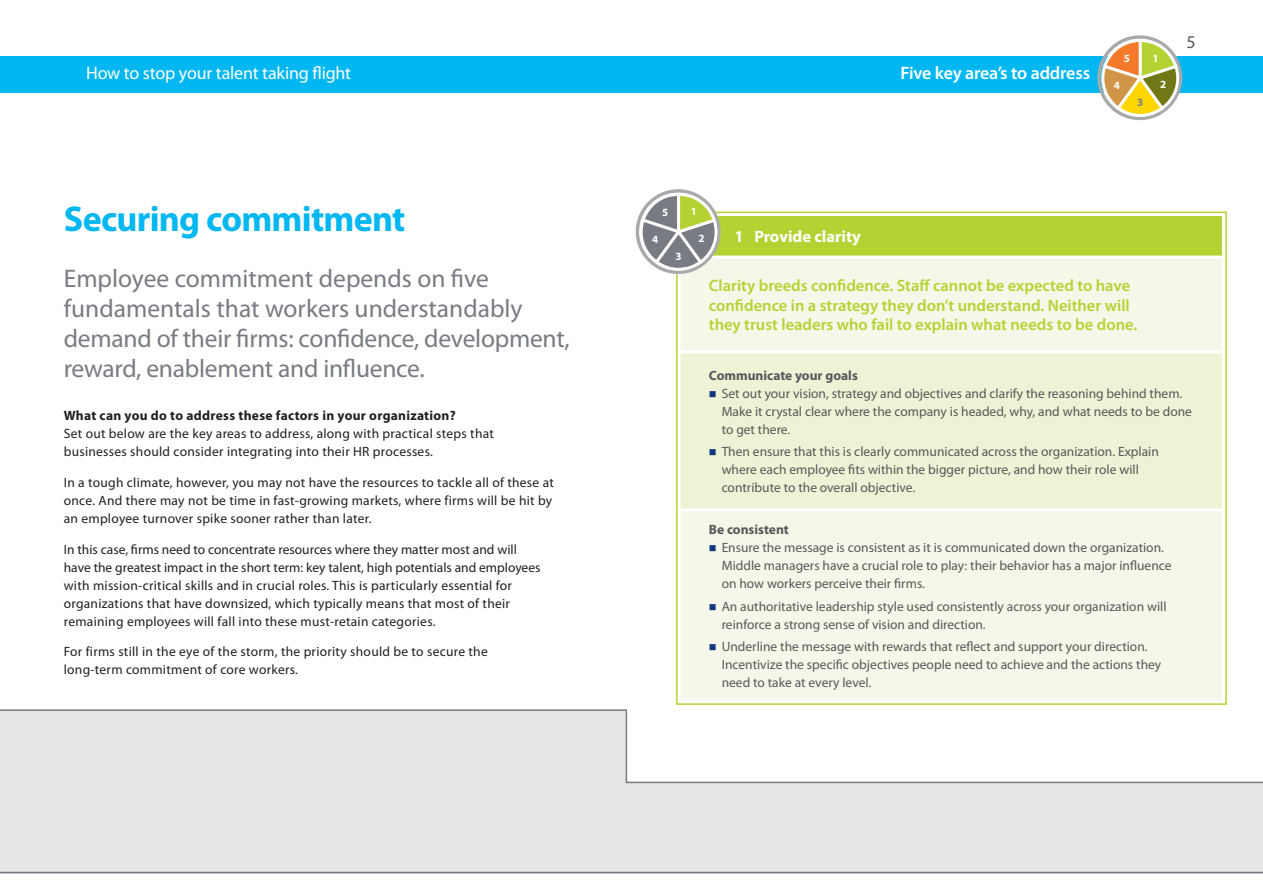
<style>
.page{position:relative;width:1263px;height:893px;background:#fff}
.page>*{position:absolute;margin:0;border:0;box-sizing:border-box;transform-origin:0 0}
.t1{font:700 36px "Myriad Pro";letter-spacing:-.02em;color:#00b7f1}
.t2{font:25.5px/30px "Myriad Pro";letter-spacing:-.005em;color:#787c82}
.t3{font:18px "Myriad Pro";letter-spacing:-.01em;color:#fff}
.t4{font:600 18px "Myriad Pro";letter-spacing:-.01em;color:#fff}
.t5{font:18px "Myriad Pro";color:#57585a}
.t6{font:600 16.5px/19.5px "Myriad Pro";color:#b4d333}
.t7{font:700 16.5px "Myriad Pro";color:#fff}
.t8{font:13.5px/18px "Myriad Pro";color:#57585a}
.t9{font:13.5px/18px "Myriad Pro";letter-spacing:.02em;color:#221f1f}
.t10{font:700 13.5px "Myriad Pro";letter-spacing:.02em;color:#221f1f}
.t11{font:700 13.5px "Myriad Pro";color:#57585a}
.t12{font:700 11.1px "Myriad";color:#fff}
.t13{font:700 11.1px "Myriad";color:#787c82}
.s1{color:#13387f}
</style>
<div class="page">
<div style="left:679px;top:215px;width:544px;height:42px;background:#b4d333"></div>
<div style="left:681px;top:259px;width:541px;height:441px;background:#f5f8e8"></div>
<div style="left:679px;top:352px;width:544px;height:158px;background:#edf3d4"></div>
<hr style="left:678px;top:213px;width:547px;height:3px;background:#fff">
<hr style="left:1222px;top:216px;width:3px;height:40px;background:#fff">
<hr style="left:678px;top:256px;width:547px;height:3px;background:#fff">
<hr style="left:678px;top:350px;width:547px;height:3px;background:#fff">
<hr style="left:678px;top:353px;width:3px;height:155px;background:#fff">
<hr style="left:1222px;top:353px;width:3px;height:155px;background:#fff">
<hr style="left:678px;top:508px;width:547px;height:3px;background:#fff">
<div style="left:676px;top:212px;width:551px;height:493px;border:2px solid #b4d333"></div>
<div style="left:0;top:56px;width:1263px;height:37px;background:#00b7f1"></div>
<svg style="left:0;top:709px;width:1263px;height:165px"></svg>
<svg style="left:638px;top:191px;width:81px;height:81px"></svg>
<div style="left:1097px;top:35px;width:85px;height:85px;border:3px solid #a7a9ab;border-radius:50%"></div>
<svg style="left:1100px;top:38px;width:81px;height:80px"></svg>
<h3 class="t3" style="left:86px;top:66px;width:267px">How to stop your talent taking flight</h3>
<h1 class="t1" style="left:64px;top:205px;width:343px">Securing commitment</h1>
<h2 class="t2" style="left:64px;top:265px;width:507px">Employee commitment depends on five fundamentals that workers understandably demand of their firms: confidence, development, reward, enablement and influence.</h2>
<p class="t10" style="left:64px;top:410px;width:393px">What can you do to address these factors in your organization?</p>
<p class="t9" style="left:64px;top:426px;width:432px">Set out below are the key areas to address, along with practical steps that businesses should consider integrating into their HR processes.</p>
<p class="t9" style="left:64px;top:474px;width:492px">In a tough climate, however, you may not have the resources to tackle all of these at once. And there may not be time in fast-growing markets, where firms will be hit by an employee turnover spike sooner rather than later.</p>
<p class="t9" style="left:64px;top:541px;width:478px">In this case, firms need to concentrate resources where they matter most and will have the greatest impact in the short term: key talent, high potentials and employees with mission-critical skills and in crucial roles. This is particularly essential for organizations that have downsized, which typically means that most of their remaining employees will fall into these must-retain categories.</p>
<p class="t9" style="left:64px;top:644px;width:425px">For firms still in the eye of the storm, the priority should be to secure the long-term commitment of core workers.</p>
<h3 class="t4" style="left:900px;top:66px;width:191px">Five key area’s to address</h3>
<p class="t12" style="left:1124px;top:52px;width:8px">5</p>
<p class="t12" style="left:1114px;top:78px;width:8px">4</p>
<p class="t13" style="left:1137px;top:96px;width:8px">3</p>
<p class="t12" style="left:1152px;top:51px;width:8px">1</p>
<p class="t12" style="left:1160px;top:78px;width:8px">2</p>
<h3 class="t5" style="left:1186px;top:34px;width:11px">5</h3>
<p class="t12" style="left:662px;top:205px;width:8px">5</p>
<p class="t12" style="left:652px;top:232px;width:8px">4</p>
<p class="t12" style="left:675px;top:249px;width:8px">3</p>
<p class="t12" style="left:691px;top:205px;width:8px">1</p>
<p class="t7" style="left:734px;top:230px;width:128px">1 Provide clarity</p>
<p class="t6" style="left:709px;top:277px;width:430px">Clarity breeds confidence. Staff cannot be expected to have confidence in a strategy they don’t understand. Neither will they trust leaders who fail to explain what needs to be done.</p>
<p class="t11" style="left:709px;top:370px;width:150px">Communicate your goals</p>
<p class="t8" style="left:722px;top:385px;width:472px;text-indent:-13px"><span class="s1">■</span> Set out your vision, strategy and objectives and clarify the reasoning behind them.<br>Make it crystal clear where the company is headed, why, and what needs to be done to get there.</p>
<p class="t8" style="left:722px;top:444px;width:439px;text-indent:-13px"><span class="s1">■</span> Then ensure that this is clearly communicated across the organization. Explain where each employee fits within the bigger picture, and how their role will contribute to the overall objective.</p>
<p class="t11" style="left:709px;top:525px;width:81px">Be consistent</p>
<p class="t8" style="left:722px;top:540px;width:451px;text-indent:-13px"><span class="s1">■</span> Ensure the message is consistent as it is communicated down the organization.<br>Middle managers have a crucial role to play: their behavior has a major influence on how workers perceive their firms.</p>
<p class="t8" style="left:722px;top:598px;width:446px;text-indent:-13px"><span class="s1">■</span> An authoritative leadership style used consistently across your organization will reinforce a strong sense of vision and direction.</p>
<p class="t8" style="left:722px;top:638px;width:441px;text-indent:-13px"><span class="s1">■</span> Underline the message with rewards that reflect and support your direction.<br>Incentivize the specific objectives people need to achieve and the actions they need to take at every level.</p>
<p class="t12" style="left:698px;top:232px;width:8px">2</p>
</div>
